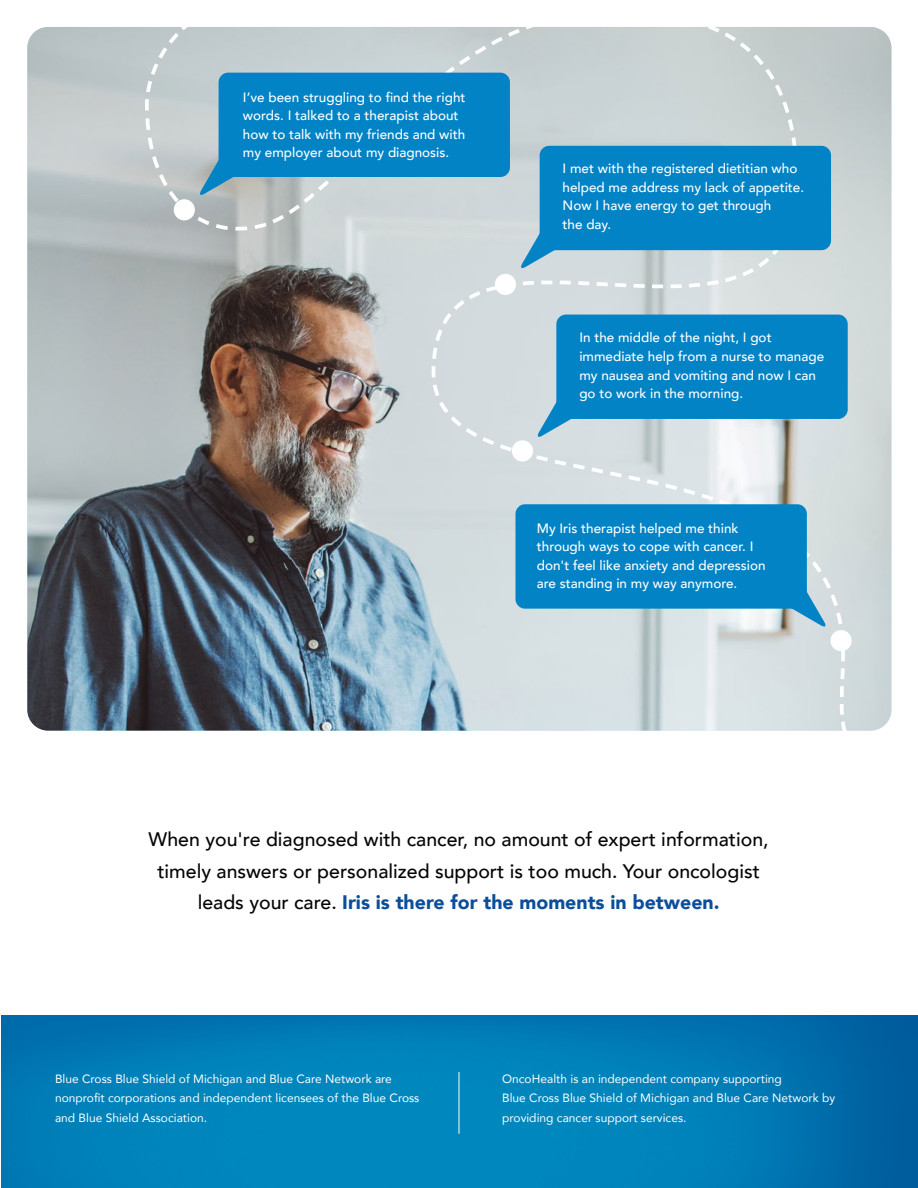
<style>
.page{position:relative;width:918px;height:1188px;background:#fff}
.page>*{position:absolute;margin:0;border:0;box-sizing:border-box;transform-origin:0 0}
.t1{font:500 19.5px/31.5px "Avenir";color:#050505;text-align:center}
.t2{font:500 13.5px/18.6px "Avenir";color:#fff}
.t3{font:12px/19.5px "Avenir";color:#fff}
.s1{font-weight:900;color:#0c4e99}
</style>
<div class="page">
<img style="left:1px;top:1015px;width:917px;height:173px">
<img style="left:27px;top:27px;width:116px;height:704px">
<svg style="left:143px;top:27px;width:749px;height:704px;background:#a6b6bd"></svg>
<div style="left:540px;top:146px;width:291px;height:104px;background:#0283c6;border-radius:10px"></div>
<svg style="left:520px;top:219px;width:50px;height:50px"></svg>
<div style="left:495px;top:274px;width:21px;height:21px;background:#fff;border-radius:50%"></div>
<div style="left:219px;top:73px;width:291px;height:104px;background:#0283c6;border-radius:10px"></div>
<svg style="left:143px;top:114px;width:112px;height:122px"></svg>
<div style="left:830px;top:630px;width:22px;height:21px;background:#fff;border-radius:50%"></div>
<div style="left:515px;top:504px;width:292px;height:105px;background:#0283c6;border-radius:10px"></div>
<svg style="left:776px;top:577px;width:51px;height:51px"></svg>
<hr style="left:459px;top:1072px;width:1px;height:62px;background:#fff">
<p class="t2" style="left:243px;top:87px;width:224px">I’ve been struggling to find the right words. I talked to a therapist about how to talk with my friends and with my employer about my diagnosis.</p>
<p class="t2" style="left:563px;top:158px;width:243px">I met with the registered dietitian who helped me address my lack of appetite.<br>Now I have energy to get through<br>the day.</p>
<p class="t2" style="left:579px;top:328px;width:246px">In the middle of the night, I got immediate help from a nurse to manage my nausea and vomiting and now I can go to work in the morning.</p>
<p class="t2" style="left:537px;top:518px;width:230px">My Iris therapist helped me think through ways to cope with cancer. I don't feel like anxiety and depression are standing in my way anymore.</p>
<h1 class="t1" style="left:149px;top:823px;width:621px">When you're diagnosed with cancer, no amount of expert information, timely answers or personalized support is too much. Your oncologist leads your care. <span class="s1">Iris is there for the moments in between.</span></h1>
<p class="t3" style="left:55px;top:1069px;width:366px">Blue Cross Blue Shield of Michigan and Blue Care Network are nonprofit corporations and independent licensees of the Blue Cross and Blue Shield Association.</p>
<p class="t3" style="left:502px;top:1069px;width:335px">OncoHealth is an independent company supporting<br>Blue Cross Blue Shield of Michigan and Blue Care Network by providing cancer support services.</p>
</div>
